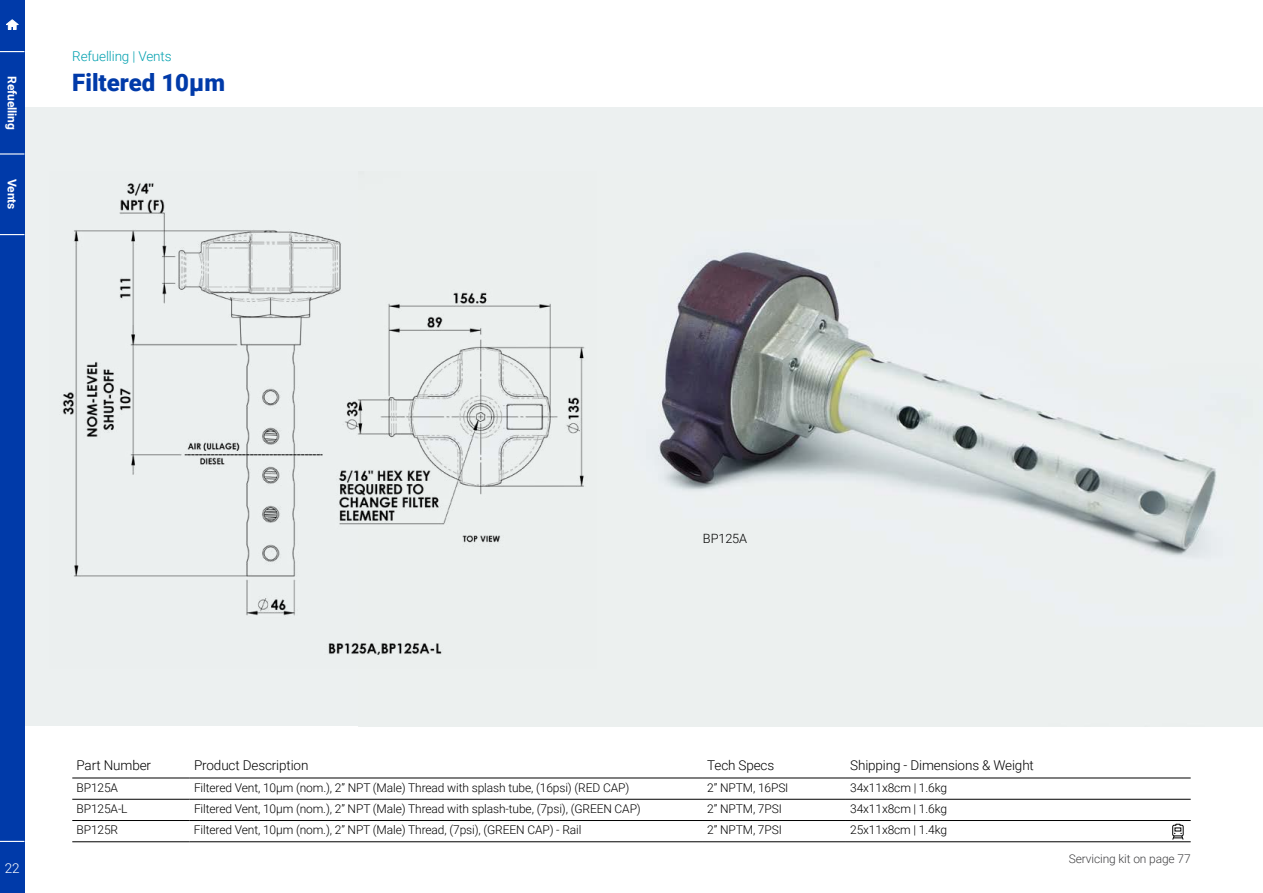
<style>
.page{position:relative;width:1263px;height:893px;background:#fff}
.page>*{position:absolute;margin:0;border:0;box-sizing:border-box;transform-origin:0 0}
.t1{font:900 24px "Roboto";color:#003aa9}
.t2{font:300 13.5px "Roboto";letter-spacing:-.01em;color:#000}
.t3{font:300 13.5px "Roboto";letter-spacing:-.01em;color:#00a0af}
.t4{font:300 13.5px "Roboto";color:#fff}
.t5{font:300 12.75px "Roboto";letter-spacing:-.01em;color:#000}
.t6{font:300 12px "Roboto";letter-spacing:-.01em;color:#000}
.t7{font:300 12px "Roboto";letter-spacing:-.01em;color:#404042}
.t8{font:700 12px "Roboto";letter-spacing:-.01em;color:#fff}
</style>
<div class="page">
<hr style="left:72px;top:778px;width:118px;height:1px;background:#000">
<hr style="left:190px;top:778px;width:513px;height:1px;background:#000">
<hr style="left:703px;top:778px;width:143px;height:1px;background:#000">
<hr style="left:846px;top:778px;width:345px;height:1px;background:#000">
<hr style="left:72px;top:799px;width:118px;height:1px;background:#000">
<hr style="left:190px;top:799px;width:513px;height:1px;background:#000">
<hr style="left:703px;top:799px;width:143px;height:1px;background:#000">
<hr style="left:846px;top:799px;width:345px;height:1px;background:#000">
<hr style="left:72px;top:820px;width:118px;height:1px;background:#000">
<hr style="left:190px;top:820px;width:513px;height:1px;background:#000">
<hr style="left:703px;top:820px;width:143px;height:1px;background:#000">
<hr style="left:846px;top:820px;width:345px;height:1px;background:#000">
<hr style="left:72px;top:841px;width:118px;height:1px;background:#000">
<hr style="left:190px;top:841px;width:513px;height:1px;background:#000">
<hr style="left:703px;top:841px;width:143px;height:1px;background:#000">
<hr style="left:846px;top:841px;width:345px;height:1px;background:#000">
<div style="left:0;top:108px;width:1263px;height:618px;background:#ecf0f0"></div>
<img style="left:658px;top:251px;width:558px;height:305px">
<svg style="left:1172px;top:824px;width:12px;height:16px"></svg>
<img style="left:62px;top:183px;width:523px;height:472px">
<div style="left:0;top:0;width:24px;height:893px;background:#003aa9"></div>
<svg style="left:0;top:841px;width:24px;height:1px"></svg>
<svg style="left:0;top:51px;width:24px;height:1px"></svg>
<hr style="left:0;top:153px;width:24px;height:2px;background:#fff">
<svg style="left:0;top:234px;width:24px;height:1px"></svg>
<svg style="left:6px;top:20px;width:12px;height:10px"></svg>
<p class="t8" style="left:20px;top:76px;width:55px;rotate:90deg">Refuelling</p>
<p class="t8" style="left:20px;top:179px;width:32px;rotate:90deg">Vents</p>
<p class="t3" style="left:72px;top:47px;width:101px">Refuelling | Vents</p>
<h1 class="t1" style="left:72px;top:66px;width:154px">Filtered 10μm</h1>
<p class="t5" style="left:703px;top:530px;width:46px">BP125A</p>
<p class="t4" style="left:5px;top:859px;width:16px">22</p>
<p class="t2" style="left:77px;top:756px;width:76px">Part Number</p>
<p class="t2" style="left:194px;top:756px;width:116px">Product Description</p>
<p class="t2" style="left:707px;top:756px;width:69px">Tech Specs</p>
<p class="t2" style="left:850px;top:756px;width:185px">Shipping - Dimensions &amp; Weight</p>
<p class="t6" style="left:77px;top:779px;width:43px">BP125A</p>
<p class="t6" style="left:194px;top:779px;width:437px">Filtered Vent, 10µm (nom.), 2” NPT (Male) Thread with splash tube, (16psi) (RED CAP)</p>
<p class="t6" style="left:707px;top:779px;width:83px">2” NPTM, 16PSI</p>
<p class="t6" style="left:850px;top:779px;width:98px">34x11x8cm | 1. 6kg</p>
<p class="t6" style="left:77px;top:800px;width:53px">BP125A-L</p>
<p class="t6" style="left:194px;top:800px;width:448px">Filtered Vent, 10µm (nom.), 2” NPT (Male) Thread with splash-tube, (7psi), (GREEN CAP)</p>
<p class="t6" style="left:707px;top:800px;width:76px">2” NPTM, 7PSI</p>
<p class="t6" style="left:850px;top:800px;width:98px">34x11x8cm | 1. 6kg</p>
<p class="t6" style="left:77px;top:821px;width:43px">BP125R</p>
<p class="t6" style="left:194px;top:821px;width:389px">Filtered Vent, 10µm (nom.), 2” NPT (Male) Thread, (7psi), (GREEN CAP) - Rail</p>
<p class="t6" style="left:707px;top:821px;width:76px">2” NPTM, 7PSI</p>
<p class="t6" style="left:850px;top:821px;width:98px">25x11x8cm | 1.4kg</p>
<p class="t7" style="left:1069px;top:850px;width:123px">Servicing kit on page 77</p>
</div>
